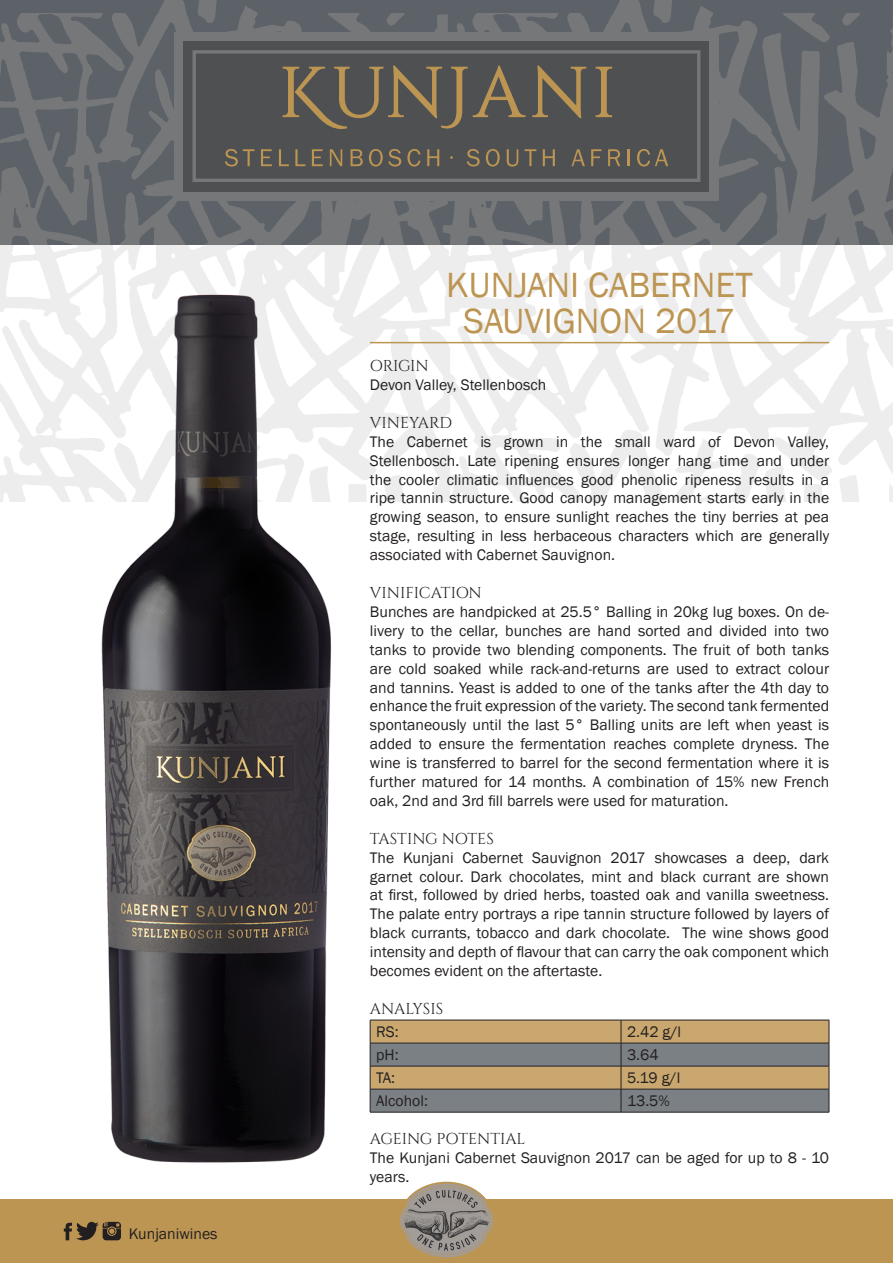
<style>
.page{position:relative;width:893px;height:1263px;background:#fff}
.page>*{position:absolute;margin:0;border:0;box-sizing:border-box;transform-origin:0 0}
.Wine_Name{font:36px/36px "Franklin Gothic";color:#bc9553;text-align:center}
.t1{font:15.75px/18.9px "Franklin Gothic";color:#231f20;text-align:justify}
.t2{font:15.75px "Cinzel";color:#231f20}
</style>
<div class="page">
<svg style="left:0;top:245px;width:893px;height:257px"></svg>
<svg style="left:0;top:0;width:893px;height:245px;background:#676b6e"></svg>
<div style="left:0;top:1199px;width:893px;height:64px;background:#bc9553"></div>
<svg style="left:64px;top:1222px;width:57px;height:18px"></svg>
<div style="left:174px;top:32px;width:545px;height:168px;background:#757778"></div>
<div style="left:184px;top:41px;width:525px;height:150px;background:#4e5052"></div>
<svg style="left:193px;top:50px;width:507px;height:132px"></svg>
<svg style="left:283px;top:66px;width:329px;height:63px"></svg>
<svg style="left:225px;top:149px;width:30px;height:18px"></svg>
<svg style="left:261px;top:149px;width:11px;height:17px"></svg>
<svg style="left:279px;top:149px;width:10px;height:17px"></svg>
<svg style="left:295px;top:149px;width:10px;height:17px"></svg>
<svg style="left:312px;top:149px;width:11px;height:17px"></svg>
<svg style="left:330px;top:149px;width:12px;height:17px"></svg>
<svg style="left:351px;top:149px;width:12px;height:17px"></svg>
<svg style="left:369px;top:149px;width:32px;height:18px"></svg>
<svg style="left:407px;top:149px;width:14px;height:18px"></svg>
<svg style="left:427px;top:149px;width:12px;height:17px"></svg>
<svg style="left:467px;top:149px;width:13px;height:18px"></svg>
<svg style="left:486px;top:149px;width:14px;height:18px"></svg>
<svg style="left:507px;top:149px;width:11px;height:18px"></svg>
<svg style="left:525px;top:149px;width:11px;height:17px"></svg>
<svg style="left:543px;top:149px;width:12px;height:17px"></svg>
<svg style="left:571px;top:149px;width:14px;height:17px"></svg>
<svg style="left:591px;top:149px;width:10px;height:17px"></svg>
<svg style="left:608px;top:149px;width:12px;height:17px"></svg>
<svg style="left:628px;top:149px;width:2px;height:17px"></svg>
<svg style="left:637px;top:149px;width:31px;height:18px"></svg>
<img style="left:74px;top:272px;width:296px;height:891px">
<hr style="left:370px;top:342px;width:459px;height:1px;background:#bc9553">
<svg style="left:370px;top:1020px;width:460px;height:92px;background:#998c74"></svg>
<hr style="left:370px;top:1112px;width:251px;height:1px;background:#231f20">
<hr style="left:621px;top:1112px;width:208px;height:1px;background:#231f20">
<svg style="left:400px;top:1182px;width:93px;height:76px"></svg>
<p class="t1" style="left:129px;top:1224px;width:90px">Kunjaniwines</p>
<p class="Wine_Name" style="left:446px;top:268px;width:308px">KUNJANI CABERNET<br>SAUVIGNON 2017</p>
<p class="t2" style="left:370px;top:357px;width:60px">ORIGIN</p>
<p class="t1" style="left:370px;top:376px;width:178px">Devon Valley, Stellenbosch</p>
<p class="t2" style="left:370px;top:413px;width:84px">VINEYARD</p>
<p class="t1" style="left:370px;top:432px;width:461px">The Cabernet is grown in the small ward of Devon Valley, Stellenbosch. Late ripening ensures longer hang time and under the cooler climatic influences good phenolic ripeness results in a ripe tannin structure. Good canopy management starts early in the growing season, to ensure sunlight reaches the tiny berries at pea stage, resulting in less herbaceous characters which are generally associated with Cabernet Sauvignon.</p>
<p class="t2" style="left:370px;top:584px;width:113px">VINIFICATION</p>
<p class="t1" style="left:370px;top:602px;width:461px">Bunches are handpicked at 25.5° Balling in 20kg lug boxes. On de&shy;livery to the cellar, bunches are hand sorted and divided into two tanks to provide two blending components. The fruit of both tanks are cold soaked while rack-and-returns are used to extract colour and tannins. Yeast is added to one of the tanks after the 4th day to enhance the fruit expression of the variety. The second tank fermented spontaneously until the last 5° Balling units are left when yeast is added to ensure the fermentation reaches complete dryness. The wine is transferred to barrel for the second fermentation where it is further matured for 14 months. A combination of 15% new French oak, 2nd and 3rd fill barrels were used for maturation.</p>
<p class="t2" style="left:370px;top:829px;width:125px">TASTING NOTES</p>
<p class="t1" style="left:370px;top:848px;width:461px">The Kunjani Cabernet Sauvignon 2017 showcases a deep, dark garnet colour. Dark chocolates, mint and black currant are shown at first, followed by dried herbs, toasted oak and vanilla sweetness.<br>The palate entry portrays a ripe tannin structure followed by layers of black currants, tobacco and dark chocolate. The wine shows good intensity and depth of flavour that can carry the oak component which becomes evident on the aftertaste.</p>
<p class="t2" style="left:370px;top:999px;width:75px">ANALYSIS</p>
<p class="t1" style="left:376px;top:1023px;width:24px">RS:</p>
<p class="t1" style="left:627px;top:1023px;width:56px">2.42 g/l</p>
<p class="t1" style="left:376px;top:1046px;width:24px">pH:</p>
<p class="t1" style="left:627px;top:1046px;width:33px">3.64</p>
<p class="t1" style="left:376px;top:1069px;width:21px">TA:</p>
<p class="t1" style="left:627px;top:1069px;width:55px">5.19 g/l</p>
<p class="t1" style="left:376px;top:1092px;width:53px">Alcohol:</p>
<p class="t1" style="left:627px;top:1092px;width:44px">13.5%</p>
<p class="t2" style="left:370px;top:1130px;width:157px">AGEING POTENTIAL</p>
<p class="t1" style="left:370px;top:1149px;width:461px">The Kunjani Cabernet Sauvignon 2017 can be aged for up to 8 - 10 years.</p>
</div>
